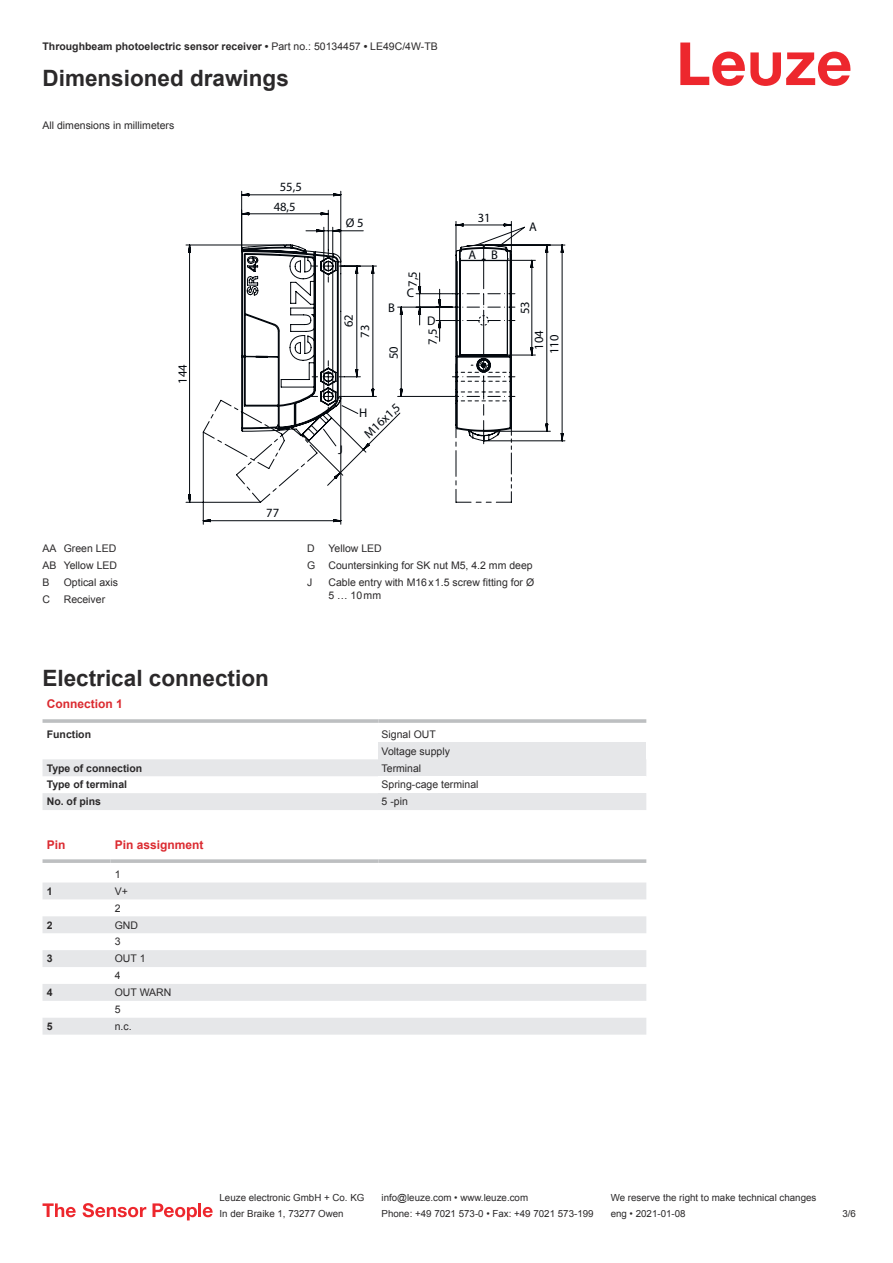
<style>
.page{position:relative;width:893px;height:1263px;background:#fff}
.page>*{position:absolute;margin:0;border:0;box-sizing:border-box;transform-origin:0 0}
.t1{font:700 22.5px "Arial";color:#2b292a}
.t2{font:12.6px/19.8px "Myriad Pro";color:#03080e;text-align:center}
.t3{font:700 12px "Arial";color:#db2a30}
.t4{font:10.5px/17px "Arial";color:#2b292a}
.t5{font:700 10.5px "Arial";color:#2b292a}
.t6{font:9.75px "Arial";color:#2b292a}
.s1{font-weight:400}
</style>
<div class="page">
<svg style="left:680px;top:43px;width:170px;height:43px"></svg>
<svg style="left:43px;top:759px;width:335px;height:51px"></svg>
<hr style="left:43px;top:719px;width:335px;height:4px;background:#bdbfc1">
<hr style="left:378px;top:719px;width:268px;height:4px;background:#c8cacb">
<div style="left:378px;top:742px;width:268px;height:17px;background:#e6e7e9"></div>
<div style="left:378px;top:759px;width:268px;height:17px;background:#e6e7e9"></div>
<div style="left:378px;top:793px;width:268px;height:17px;background:#e6e7e9"></div>
<svg style="left:43px;top:882px;width:603px;height:153px;fill:#e6e7e9"></svg>
<svg style="left:43px;top:859px;width:68px;height:4px"></svg>
<svg style="left:111px;top:859px;width:267px;height:4px"></svg>
<svg style="left:378px;top:859px;width:268px;height:4px"></svg>
<svg style="left:43px;top:1203px;width:33px;height:14px"></svg>
<svg style="left:83px;top:1203px;width:63px;height:14px"></svg>
<svg style="left:153px;top:1203px;width:44px;height:17px"></svg>
<hr style="left:198px;top:1203px;width:3px;height:14px;background:#ed272d">
<svg style="left:203px;top:1207px;width:10px;height:10px"></svg>
<svg style="left:186px;top:244px;width:326px;height:280px"></svg>
<svg style="left:308px;top:221px;width:257px;height:265px"></svg>
<svg style="left:241px;top:191px;width:136px;height:256px"></svg>
<p class="t5" style="left:43px;top:43px;width:397px">Throughbeam photoelectric sensor receiver • <span class="s1">Part no.: 50134457</span> • <span class="s1">LE49C/4W-TB</span></p>
<h1 class="t1" style="left:43px;top:70px;width:248px">Dimensioned drawings</h1>
<p class="t4" style="left:43px;top:117px;width:133px">All dimensions in millimeters</p>
<p class="t2" style="left:173px;top:384px;width:21px;rotate:-90deg">144</p>
<p class="t2" style="left:274px;top:178px;width:30px">55,5<br>48,5</p>
<p class="t2" style="left:266px;top:503px;width:14px">77</p>
<p class="t2" style="left:346px;top:213px;width:19px">Ø 5</p>
<p class="t2" style="left:478px;top:208px;width:14px">31</p>
<p class="t2" style="left:468px;top:245px;width:31px">A B</p>
<p class="t2" style="left:341px;top:338px;width:25px;line-height:16.4px;text-align:left;text-indent:10px;rotate:-90deg">62<br>73</p>
<p class="t2" style="left:388px;top:298px;width:8px">B</p>
<p class="t2" style="left:403px;top:287px;width:17px;rotate:-90deg">7,5</p>
<p class="t2" style="left:407px;top:283px;width:9px">C</p>
<p class="t2" style="left:384px;top:359px;width:14px;rotate:-90deg">50</p>
<p class="t2" style="left:427px;top:311px;width:10px">D</p>
<p class="t2" style="left:423px;top:344px;width:17px;rotate:-90deg">7,5</p>
<p class="t2" style="left:338px;top:440px;width:6px">J</p>
<p class="t2" style="left:360px;top:429px;width:46px;rotate:-44deg">M16x1,5</p>
<p class="t2" style="left:359px;top:404px;width:10px">H</p>
<p class="t2" style="left:529px;top:217px;width:9px">A</p>
<p class="t2" style="left:516px;top:314px;width:14px;rotate:-90deg">53</p>
<p class="t2" style="left:532px;top:354px;width:25px;line-height:15.3px;rotate:-90deg">104<br>110</p>
<p class="t4" style="left:43px;top:541px;width:76px;text-align:justify">AA Green LED AB Yellow LED B</p>
<p class="t4" style="left:64px;top:575px;width:56px">Optical axis</p>
<p class="t4" style="left:43px;top:592px;width:9px">C</p>
<p class="t4" style="left:64px;top:592px;width:43px">Receiver</p>
<p class="t4" style="left:307px;top:541px;width:227px;text-indent:21px">Yellow LED<br>G Countersinking for SK nut M5, 4.2 mm deep<br>J</p>
<p class="t4" style="left:307px;top:541px;width:9px">D</p>
<p class="t4" style="left:328px;top:577px;width:207px;line-height:12.6px">Cable entry with M16 x 1.5 screw fitting for Ø<br>5 … 10 mm</p>
<h1 class="t1" style="left:43px;top:670px;width:228px">Electrical connection</h1>
<p class="t3" style="left:47px;top:700px;width:78px">Connection 1</p>
<p class="t5" style="left:47px;top:730px;width:46px">Function</p>
<p class="t4" style="left:382px;top:726px;width:70px">Signal OUT<br>Voltage supply</p>
<p class="t5" style="left:47px;top:764px;width:97px">Type of connection</p>
<p class="t4" style="left:382px;top:760px;width:41px">Terminal</p>
<p class="t5" style="left:47px;top:781px;width:82px">Type of terminal</p>
<p class="t4" style="left:382px;top:777px;width:98px">Spring-cage terminal</p>
<p class="t5" style="left:47px;top:798px;width:56px">No. of pins</p>
<p class="t4" style="left:382px;top:794px;width:28px">5 -pin</p>
<p class="t3" style="left:47px;top:840px;width:20px">Pin</p>
<p class="t3" style="left:115px;top:840px;width:90px">Pin assignment</p>
<p class="t4" style="left:115px;top:866px;width:7px">1</p>
<p class="t5" style="left:47px;top:887px;width:7px">1</p>
<p class="t4" style="left:115px;top:883px;width:15px">V+<br>2</p>
<p class="t5" style="left:47px;top:921px;width:7px">2</p>
<p class="t4" style="left:115px;top:917px;width:25px">GND<br>3</p>
<p class="t5" style="left:47px;top:955px;width:7px">3</p>
<p class="t4" style="left:115px;top:951px;width:32px">OUT 1<br>4</p>
<p class="t5" style="left:47px;top:988px;width:7px">4</p>
<p class="t4" style="left:115px;top:985px;width:58px">OUT WARN<br>5</p>
<p class="t5" style="left:47px;top:1022px;width:7px">5</p>
<p class="t4" style="left:115px;top:1019px;width:18px">n.c.</p>
<p class="t6" style="left:220px;top:1194px;width:146px">Leuze electronic GmbH + Co. KG</p>
<p class="t6" style="left:381px;top:1194px;width:148px">info@leuze.com • www.leuze.com</p>
<p class="t6" style="left:611px;top:1194px;width:207px">We reserve the right to make technical changes</p>
<p class="t6" style="left:220px;top:1210px;width:126px">In der Braike 1, 73277 Owen</p>
<p class="t6" style="left:381px;top:1210px;width:214px">Phone: +49 7021 573-0 • Fax: +49 7021 573-199</p>
<p class="t6" style="left:611px;top:1210px;width:76px">eng • 2021-01-08</p>
<p class="t6" style="left:842px;top:1210px;width:15px">3 /6</p>
</div>
